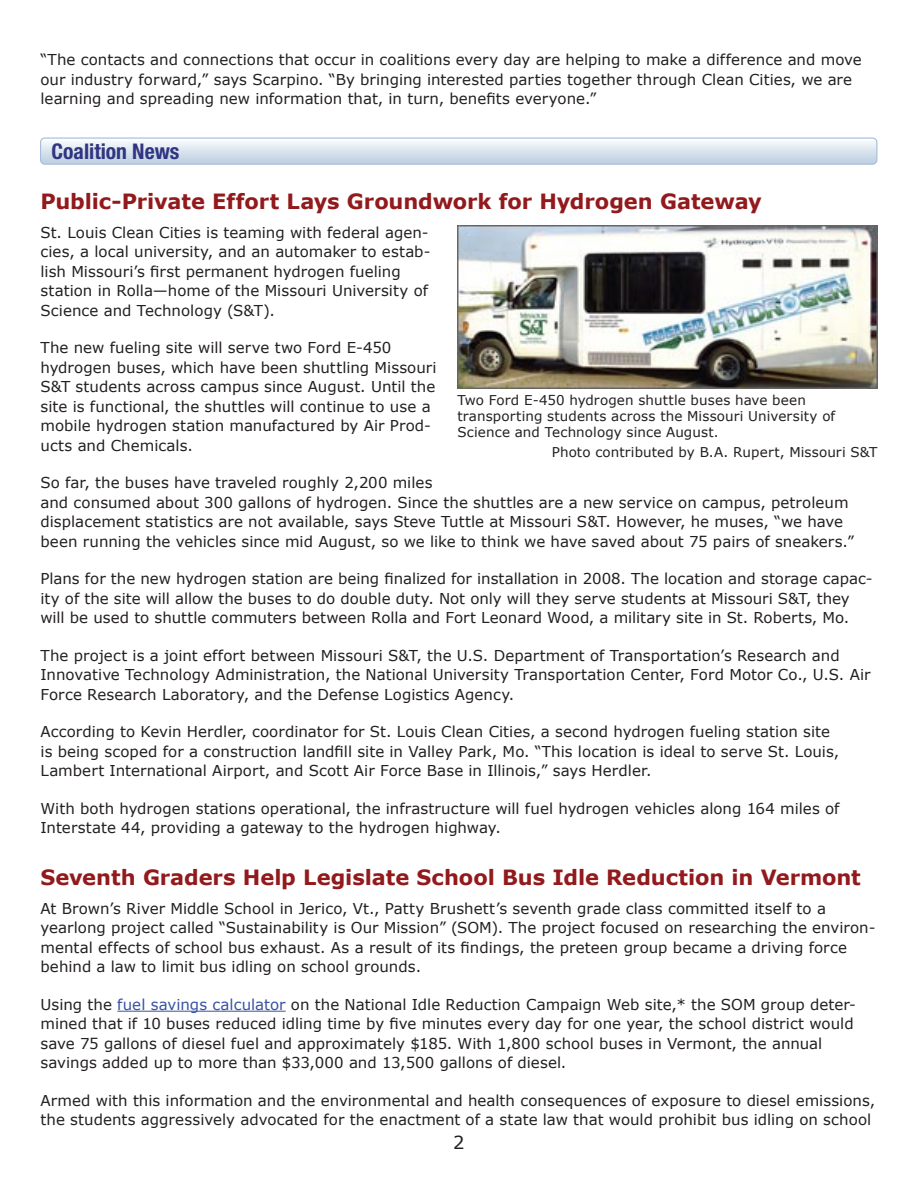
<style>
.page{position:relative;width:918px;height:1188px;background:#fff}
.page>*{position:absolute;margin:0;border:0;box-sizing:border-box;transform-origin:0 0}
.t1{font:700 condensed 21.6px "Helvetica Neue";color:#313480}
.Section_Heads{font:700 21px "Verdana";letter-spacing:-.005em;color:#92191c}
.t2{font:18px "Verdana";color:#231f20}
.Base_Text{font:15px/19.5px "Verdana";color:#231f20}
.Captions{font:13.5px/16.2px "Verdana";letter-spacing:.01em;color:#231f20}
.s1{color:#3752a3}
</style>
<div class="page">
<hr style="left:117px;top:1011px;width:169px;height:1px;background:#3752a3">
<svg style="left:42px;top:139px;width:833px;height:24px"></svg>
<div style="left:40px;top:137px;width:837px;height:28px;border:1px solid #a8bfdb;border-radius:4px"></div>
<img style="left:458px;top:225px;width:420px;height:163px">
<p class="Base_Text" style="left:40px;top:50px;width:823px">“The contacts and connections that occur in coalitions every day are helping to make a difference and move our industry forward,” says Scarpino. “By bringing interested parties together through Clean Cities, we are learning and spreading new information that, in turn, benefits everyone.”</p>
<p class="t1" style="left:52px;top:138px;width:129px">Coalition News</p>
<p class="Section_Heads" style="left:40px;top:188px;width:723px">Public-Private Effort Lays Groundwork for Hydrogen Gateway</p>
<p class="Base_Text" style="left:40px;top:222px;width:392px">St. Louis Clean Cities is teaming with federal agen&shy;cies, a local university, and an automaker to estab&shy;lish Missouri’s first permanent hydrogen fueling station in Rolla—home of the Missouri University of Science and Technology (S&amp;T).</p>
<p class="Base_Text" style="left:40px;top:337px;width:398px">The new fueling site will serve two Ford E-450 hydrogen buses, which have been shuttling Missouri S&amp;T students across campus since August. Until the site is functional, the shuttles will continue to use a mobile hydrogen station manufactured by Air Prod&shy;ucts and Chemicals.</p>
<p class="Base_Text" style="left:40px;top:472px;width:815px">So far, the buses have traveled roughly 2,200 miles<br>and consumed about 300 gallons of hydrogen. Since the shuttles are a new service on campus, petroleum displacement statistics are not available, says Steve Tuttle at Missouri S&amp;T. However, he muses, “we have been running the vehicles since mid August, so we like to think we have saved about 75 pairs of sneakers.”</p>
<p class="Base_Text" style="left:40px;top:568px;width:834px">Plans for the new hydrogen station are being finalized for installation in 2008. The location and storage capac&shy;ity of the site will allow the buses to do double duty. Not only will they serve students at Missouri S&amp;T, they will be used to shuttle commuters between Rolla and Fort Leonard Wood, a military site in St. Roberts, Mo.</p>
<p class="Base_Text" style="left:40px;top:645px;width:832px">The project is a joint effort between Missouri S&amp;T, the U.S. Department of Transportation’s Research and<br>Innovative Technology Administration, the National University Transportation Center, Ford Motor Co., U.S. Air<br>Force Research Laboratory, and the Defense Logistics Agency.</p>
<p class="Base_Text" style="left:40px;top:721px;width:800px">According to Kevin Herdler, coordinator for St. Louis Clean Cities, a second hydrogen fueling station site is being scoped for a construction landfill site in Valley Park, Mo. “This location is ideal to serve St. Louis,<br>Lambert International Airport, and Scott Air Force Base in Illinois,” says Herdler.</p>
<p class="Base_Text" style="left:40px;top:798px;width:801px">With both hydrogen stations operational, the infrastructure will fuel hydrogen vehicles along 164 miles of<br>Interstate 44, providing a gateway to the hydrogen highway.</p>
<p class="Section_Heads" style="left:40px;top:864px;width:822px">Seventh Graders Help Legislate School Bus Idle Reduction in Vermont</p>
<p class="Base_Text" style="left:40px;top:898px;width:837px">At Brown’s River Middle School in Jerico, Vt., Patty Brushett’s seventh grade class committed itself to a yearlong project called “Sustainability is Our Mission” (SOM). The project focused on researching the environ&shy;mental effects of school bus exhaust. As a result of its findings, the preteen group became a driving force behind a law to limit bus idling on school grounds.</p>
<p class="Base_Text" style="left:40px;top:994px;width:817px">Using the <span class="s1">fuel savings calculator</span> on the National Idle Reduction Campaign Web site,* the SOM group deter&shy;mined that if 10 buses reduced idling time by five minutes every day for one year, the school district would save 75 gallons of diesel fuel and approximately $185. With 1,800 school buses in Vermont, the annual savings added up to more than $33,000 and 13,500 gallons of diesel.</p>
<p class="Base_Text" style="left:40px;top:1090px;width:836px">Armed with this information and the environmental and health consequences of exposure to diesel emissions, the students aggressively advocated for the enactment of a state law that would prohibit bus idling on school</p>
<p class="Captions" style="left:458px;top:391px;width:379px">Two Ford E-450 hydrogen shuttle buses have been transporting students across the Missouri University of<br>Science and Technology since August.</p>
<p class="Captions" style="left:552px;top:443px;width:327px">Photo contributed by B.A. Rupert, Missouri S&amp;T</p>
<p class="t2" style="left:453px;top:1131px;width:13px">2</p>
</div>
